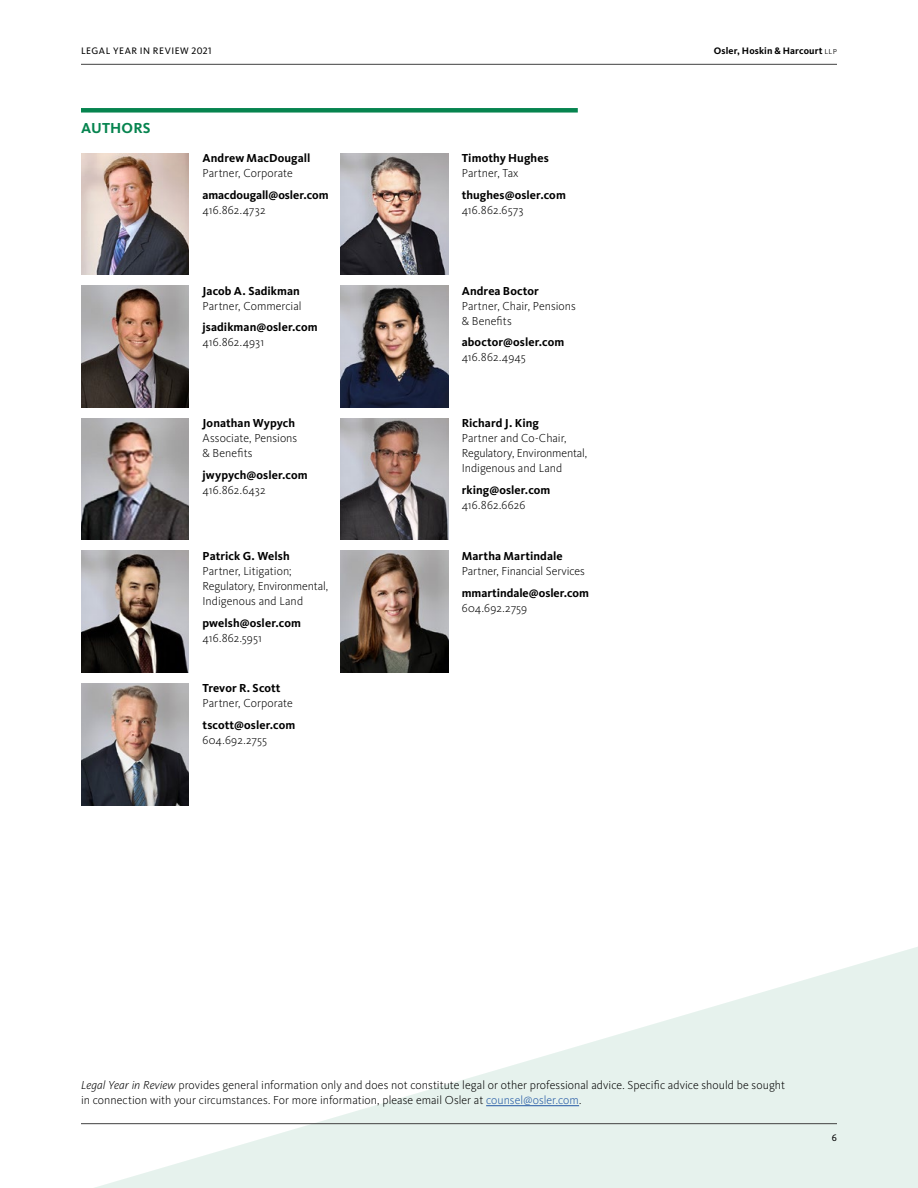
<style>
.page{position:relative;width:918px;height:1188px;background:#fff}
.page>*{position:absolute;margin:0;border:0;box-sizing:border-box;transform-origin:0 0}
.t1{font:700 15px "Kievit Pro";letter-spacing:.01em;color:#06844f}
.t2{font:300 12px/15px "Kievit Pro";color:#000}
.t3{font:700 12px "Kievit Pro";letter-spacing:.005em;color:#000}
.t4{font:700 9.75px "Kievit Pro";letter-spacing:.015em;color:#000}
.t5{font:9.75px "Kievit Pro";letter-spacing:.055em;color:#000}
.s1{font-weight:300}
.s2{font-style:italic}
.s3{color:#2258a4}
</style>
<div class="page">
<svg style="left:81px;top:947px;width:837px;height:241px"></svg>
<hr style="left:81px;top:1123px;width:756px;height:1px;background:#414141">
<hr style="left:81px;top:64px;width:756px;height:1px;background:#414141">
<div style="left:81px;top:108px;width:497px;height:5px;background:#06844f"></div>
<img style="left:340px;top:418px;width:108px;height:122px">
<img style="left:340px;top:551px;width:108px;height:122px">
<img style="left:81px;top:286px;width:108px;height:121px">
<img style="left:340px;top:286px;width:108px;height:121px">
<img style="left:81px;top:551px;width:108px;height:122px">
<img style="left:81px;top:153px;width:108px;height:122px">
<img style="left:340px;top:153px;width:108px;height:122px">
<img style="left:81px;top:683px;width:108px;height:122px">
<img style="left:81px;top:418px;width:108px;height:122px">
<hr style="left:486px;top:1105px;width:93px;height:1px;background:#2258a4">
<p class="t5" style="left:81px;top:45px;width:132px">LEGAL YEAR IN REVIEW 2021</p>
<p class="t4" style="left:714px;top:45px;width:125px">Osler, Hoskin &amp; Harcourt <span class="s1">llp</span></p>
<p class="t1" style="left:81px;top:119px;width:71px">AUTHORS</p>
<p class="t3" style="left:202px;top:151px;width:110px">Andrew MacDougall</p>
<p class="t2" style="left:202px;top:166px;width:92px">Partner, Corporate</p>
<p class="t3" style="left:202px;top:188px;width:128px">amacdougall@osler.com</p>
<p class="t2" style="left:202px;top:202px;width:65px">416.862.4732</p>
<p class="t3" style="left:202px;top:283px;width:99px">Jacob A. Sadikman</p>
<p class="t2" style="left:202px;top:298px;width:101px">Partner, Commercial</p>
<p class="t3" style="left:202px;top:320px;width:117px">jsadikman@osler.com</p>
<p class="t2" style="left:202px;top:335px;width:63px">416.862.4931</p>
<p class="t3" style="left:202px;top:416px;width:94px">Jonathan Wypych</p>
<p class="t2" style="left:202px;top:431px;width:96px">Associate, Pensions &amp; Benefits</p>
<p class="t3" style="left:202px;top:468px;width:107px">jwypych@osler.com</p>
<p class="t2" style="left:202px;top:482px;width:65px">416.862.6432</p>
<p class="t3" style="left:202px;top:549px;width:89px">Patrick G. Welsh</p>
<p class="t2" style="left:202px;top:563px;width:127px">Partner, Litigation;<br>Regulatory, Environmental,<br>Indigenous and Land</p>
<p class="t3" style="left:202px;top:615px;width:100px">pwelsh@osler.com</p>
<p class="t2" style="left:202px;top:630px;width:61px">416.862.5951</p>
<p class="t3" style="left:202px;top:681px;width:80px">Trevor R. Scott</p>
<p class="t2" style="left:202px;top:696px;width:92px">Partner, Corporate</p>
<p class="t3" style="left:202px;top:718px;width:94px">tscott@osler.com</p>
<p class="t2" style="left:202px;top:733px;width:66px">604.692.2755</p>
<p class="t3" style="left:462px;top:151px;width:89px">Timothy Hughes</p>
<p class="t2" style="left:462px;top:166px;width:58px">Partner, Tax</p>
<p class="t3" style="left:462px;top:188px;width:106px">thughes@osler.com</p>
<p class="t2" style="left:462px;top:202px;width:63px">416.862.6573</p>
<p class="t3" style="left:462px;top:283px;width:79px">Andrea Boctor</p>
<p class="t2" style="left:462px;top:298px;width:116px">Partner, Chair, Pensions &amp; Benefits</p>
<p class="t3" style="left:462px;top:335px;width:104px">aboctor@osler.com</p>
<p class="t2" style="left:462px;top:350px;width:66px">416.862.4945</p>
<p class="t3" style="left:462px;top:416px;width:79px">Richard J. King</p>
<p class="t2" style="left:462px;top:431px;width:127px">Partner and Co-Chair,<br>Regulatory, Environmental,<br>Indigenous and Land</p>
<p class="t3" style="left:462px;top:483px;width:90px">rking@osler.com</p>
<p class="t2" style="left:462px;top:497px;width:65px">416.862.6626</p>
<p class="t3" style="left:462px;top:549px;width:103px">Martha Martindale</p>
<p class="t2" style="left:462px;top:563px;width:125px">Partner, Financial Services</p>
<p class="t3" style="left:462px;top:585px;width:129px">mmartindale@osler.com</p>
<p class="t2" style="left:462px;top:600px;width:67px">604.692.2759</p>
<p class="t2" style="left:81px;top:1077px;width:706px"><span class="s2">Legal Year in Review</span> provides general information only and does not constitute legal or other professional advice. Specific advice should be sought in connection with your circumstances. For more information, please email Osler at <span class="s3">counsel@osler.com</span>.</p>
<p class="t5" style="left:832px;top:1132px;width:7px">6</p>
</div>
